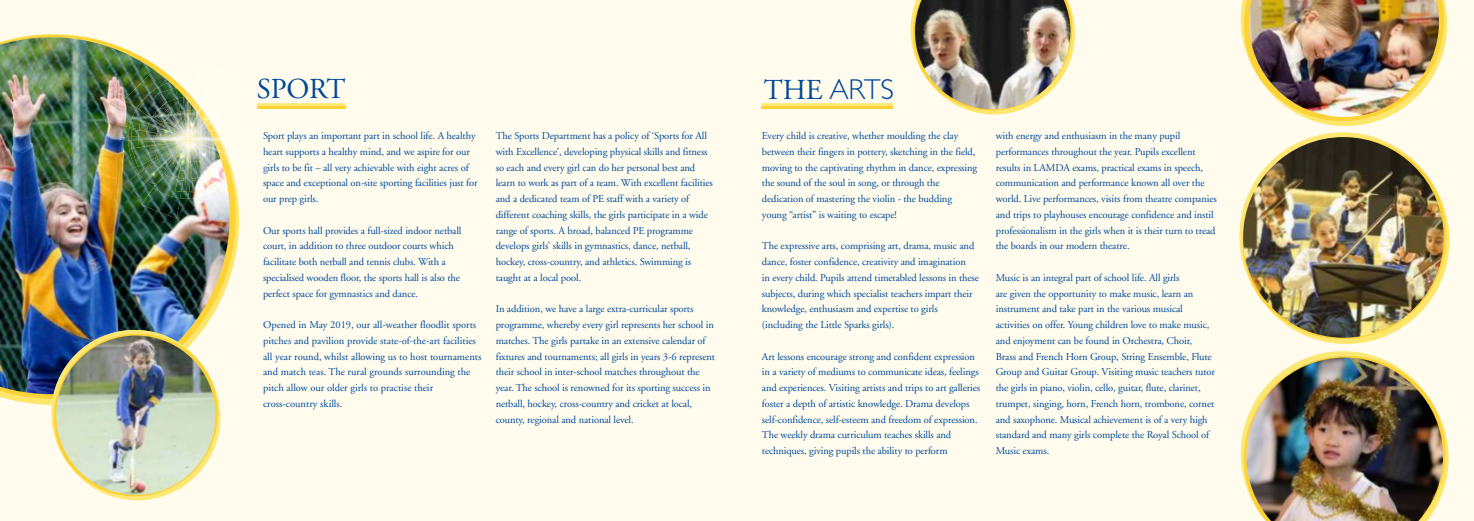
<style>
.page{position:relative;width:1474px;height:521px;background:#fff}
.page>*{position:absolute;margin:0;border:0;box-sizing:border-box;transform-origin:0 0}
.t1{font:300 28.88px "Gill Sans";color:#004899}
.t2{font:28.88px "Adobe Garamond";letter-spacing:-.005em;color:#004899}
.t3{font:10.5px/15.8px "Adobe Garamond";letter-spacing:-.01em;color:#004a97}
.s1{color:#004997}
.s2{color:#064e9a}
.s3{font-family:"Adobe Garamond";font-weight:400}
</style>
<div class="page">
<div style="left:737px;top:0;width:736px;height:521px;background:#fffced"></div>
<svg style="left:761px;top:103px;width:132px;height:3px"></svg>
<hr style="left:761px;top:106px;width:132px;height:2px;background:#fcd131">
<svg style="left:1240px;top:351px;width:134px;height:123px"></svg>
<svg style="left:1243px;top:356px;width:202px;height:138px"></svg>
<img style="left:1246px;top:358px;width:196px;height:163px">
<svg style="left:910px;top:3px;width:164px;height:111px"></svg>
<img style="left:915px;top:0;width:155px;height:109px">
<svg style="left:1315px;top:214px;width:134px;height:130px"></svg>
<svg style="left:1242px;top:137px;width:204px;height:202px"></svg>
<img style="left:1243px;top:137px;width:200px;height:201px;border-radius:100px">
<svg style="left:1240px;top:0;width:207px;height:126px"></svg>
<img style="left:1248px;top:0;width:190px;height:117px">
<div style="left:0;top:0;width:737px;height:521px;background:#fffced"></div>
<svg style="left:0;top:35px;width:236px;height:364px"></svg>
<img style="left:0;top:37px;width:230px;height:357px">
<img style="left:124px;top:75px;width:33px;height:6px">
<img style="left:229px;top:197px;width:6px;height:4px">
<img style="left:218px;top:197px;width:11px;height:6px">
<img style="left:123px;top:197px;width:18px;height:7px">
<img style="left:105px;top:95px;width:14px;height:32px">
<img style="left:195px;top:59px;width:39px;height:20px">
<img style="left:222px;top:76px;width:10px;height:3px">
<img style="left:141px;top:199px;width:39px;height:20px">
<img style="left:144px;top:199px;width:10px;height:2px">
<img style="left:128px;top:197px;width:90px;height:2px">
<img style="left:154px;top:197px;width:27px;height:1px">
<img style="left:176px;top:79px;width:60px;height:2px">
<img style="left:194px;top:80px;width:28px;height:1px">
<img style="left:119px;top:81px;width:226px;height:116px">
<svg style="left:54px;top:334px;width:166px;height:166px"></svg>
<img style="left:56px;top:335px;width:159px;height:160px;border-radius:80px">
<h1 class="t2" style="left:257px;top:78px;width:90px">SPORT</h1>
<p class="t3" style="left:263px;top:129px;width:216px">Sport plays an important part in school life. A healthy <span class="s1">he</span>art supports a healthy mind, and we aspire for our <span class="s2">g</span>irls to be fit – all very achievable with eight acres of space and exceptional on-site sporting facilities just for our prep girls.</p>
<p class="t3" style="left:263px;top:223px;width:200px">Our sports hall provides a full-sized indoor netball court, in addition to three outdoor courts which facilitate both netball and tennis clubs. With a specialised wooden floor, the sports hall is also the perfect space for gymnastics and dance.</p>
<p class="t3" style="left:263px;top:318px;width:220px">Opened in May 2019, our all-weather floodlit sports pitches and pavilion provide state-of-the-art facilities all year round, whilst allowing us to host tournaments and match teas. The rural grounds surrounding the pitch allow our older girls to practise their cross-country skills.</p>
<p class="t3" style="left:496px;top:129px;width:219px">The Sports Department has a policy of ‘Sports for All with Excellence’, developing physical skills and fitness so each and every girl can do her personal best and learn to work as part of a team. With excellent facilities and a dedicated team of PE staff with a variety of different coaching skills, the girls participate in a wide range of sports. A broad, balanced PE programme develops girls’ skills in gymnastics, dance, netball, hockey, cross-country, and athletics. Swimming is taught at a local pool.</p>
<p class="t3" style="left:495px;top:302px;width:221px">In addition, we have a large extra-curricular sports programme, whereby every girl represents her school in matches. The girls partake in an extensive calendar of fixtures and tournaments; all girls in years 3-6 represent their school in inter-school matches throughout the year. The school is renowned for its sporting success in netball, hockey, cross-country and cricket at local, county, regional and national level.</p>
<h1 class="t1" style="left:764px;top:72px;width:132px"><span class="s3">THE</span> ARTS</h1>
<p class="t3" style="left:762px;top:129px;width:217px">Every child is creative, whether moulding the clay between their fingers in pottery, sketching in the field, moving to the captivating rhythm in dance, expressing the sound of the soul in song, or through the dedication of mastering the violin - the budding young “artist” is waiting to escape!</p>
<p class="t3" style="left:762px;top:239px;width:219px">The expressive arts, comprising art, drama, music and dance, foster confidence, creativity and imagination<br>in every child. Pupils attend timetabled lessons in these subjects, during which specialist teachers impart their knowledge, enthusiasm and expertise to girls (including the Little Sparks girls).</p>
<p class="t3" style="left:762px;top:349px;width:220px">Art lessons encourage strong and confident expression in a variety of mediums to communicate ideas, feelings and experiences. Visiting artists and trips to art galleries foster a depth of artistic knowledge. Drama develops self-confidence, self-esteem and freedom of expression.<br>The weekly drama curriculum teaches skills and techniques, giving pupils the ability to perform</p>
<p class="t3" style="left:995px;top:129px;width:222px">with energy and enthusiasm in the many pupil performances throughout the year. Pupils excellent results in LAMDA exams, practical exams in speech, communication and performance known all over the world. Live performances, visits from theatre companies and trips to playhouses encourage confidence and instil professionalism in the girls when it is their turn to tread the boards in our modern theatre.</p>
<p class="t3" style="left:995px;top:270px;width:221px">Music is an integral part of school life. All girls<br>are given the opportunity to make music, learn an instrument and take part in the various musical activities on offer. Young children love to make music, and enjoyment can be found in Orchestra, Choir,<br>Brass and French Horn Group, String Ensemble, Flute Group and Guitar Group. Visiting music teachers tutor the girls in piano, violin, cello, guitar, flute, clarinet, trumpet, singing, horn, French horn, trombone, cornet and saxophone. Musical achievement is of a very high standard and many girls complete the Royal School of Music exams.</p>
</div>
